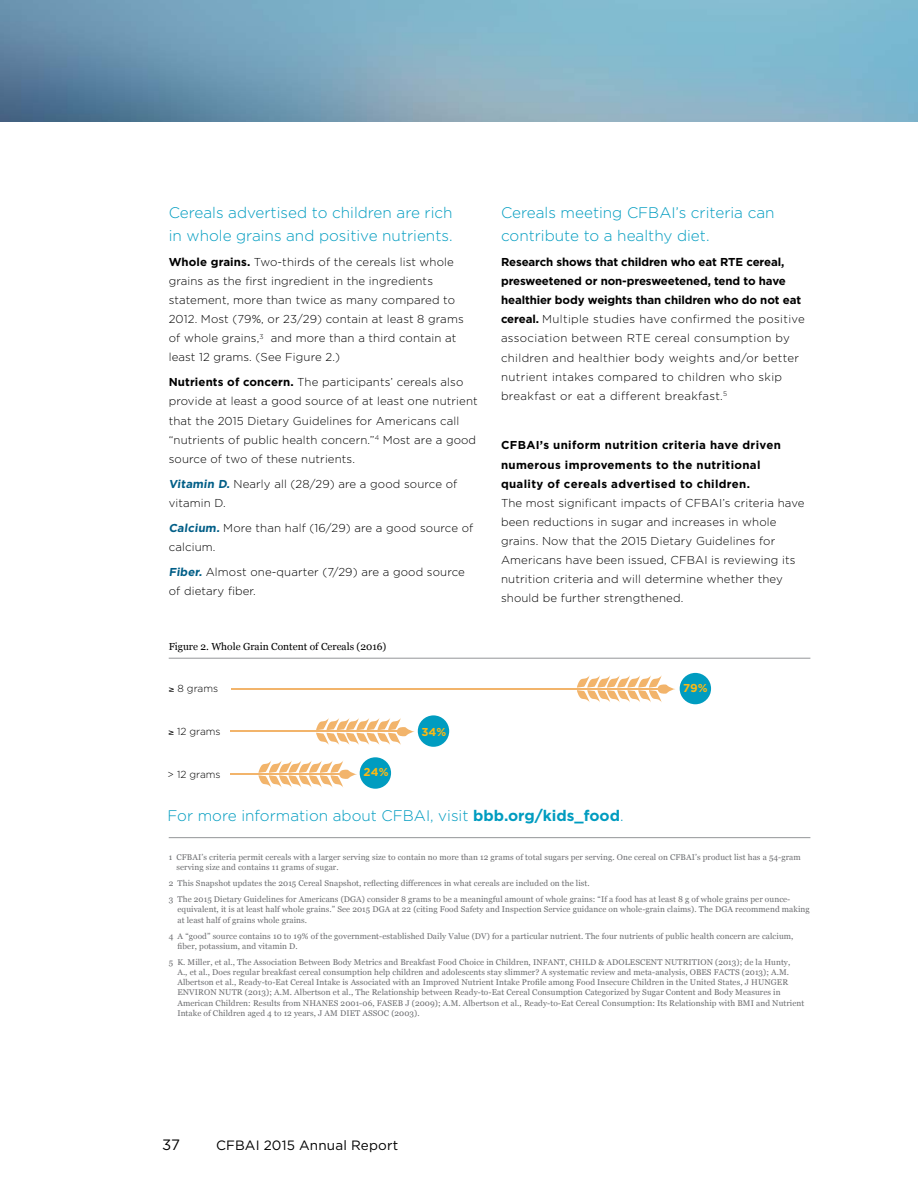
<style>
.page{position:relative;width:918px;height:1188px;background:#fff}
.page>*{position:absolute;margin:0;border:0;box-sizing:border-box;transform-origin:0 0}
.t1{font:300 15.3px/23px "Gotham";color:#009cc0}
.t2{font:15px "Gotham";color:#000}
.t3{font:13.5px "Gotham";letter-spacing:.015em;color:#000}
.t4{font:300 11.55px/19.2px "Gotham";letter-spacing:.01em;color:#000}
.t5{font:300 11.55px/19.2px "Gotham";letter-spacing:.03em;color:#000}
.t6{font:700 11.55px/19.2px "Gotham";letter-spacing:.03em;color:#000}
.t7{font:700 11.55px "Gotham";color:#fdb913}
.t8{font:10.2px "Georgia";color:#000}
.t9{font:300 10.2px "Gotham";color:#000}
.t10{font:8.25px/10.2px "Georgia";letter-spacing:.01em;color:#6d6e71}
.s1{font-weight:700}
.s2{font-weight:700;color:#005e87}
</style>
<div class="page">
<img style="left:0;top:0;width:918px;height:122px">
<hr style="left:231px;top:688px;width:346px;height:2px;background:#f2b46b">
<svg style="left:577px;top:675px;width:98px;height:27px"></svg>
<hr style="left:231px;top:731px;width:85px;height:1px;background:#f2b46b">
<svg style="left:316px;top:718px;width:99px;height:27px"></svg>
<hr style="left:230px;top:773px;width:28px;height:2px;background:#f2b46b">
<svg style="left:258px;top:761px;width:99px;height:27px"></svg>
<hr style="left:169px;top:658px;width:641px;height:1px;background:#939598">
<hr style="left:169px;top:837px;width:641px;height:1px;background:#939598">
<div style="left:680px;top:673px;width:31px;height:31px;background:#009cc0;border-radius:50%"></div>
<div style="left:418px;top:715px;width:31px;height:32px;background:#009cc0;border-radius:50%"></div>
<div style="left:360px;top:757px;width:31px;height:32px;background:#009cc0;border-radius:50%"></div>
<h1 class="t1" style="left:169px;top:201px;width:285px">Cereals advertised to children are rich in whole grains and positive nutrients.</h1>
<p class="t4" style="left:169px;top:252px;width:297px"><span class="s1">Whole grains.</span> Two-thirds of the cereals list whole grains as the first ingredient in the ingredients statement, more than twice as many compared to 2012. Most (79%, or 23/29) contain at least 8 grams of whole grains,<sup>3</sup> and more than a third contain at least 12 grams. (See Figure 2.)</p>
<p class="t4" style="left:169px;top:372px;width:311px"><span class="s1">Nutrients of concern.</span> The participants’ cereals also provide at least a good source of at least one nutrient that the 2015 Dietary Guidelines for Americans call “nutrients of public health concern.”<sup>4</sup> Most are a good source of two of these nutrients.</p>
<h3 class="t4" style="left:169px;top:474px;width:290px"><span class="s2">Vitamin D.</span> Nearly all (28/29) are a good source of vitamin D.</h3>
<h3 class="t4" style="left:169px;top:518px;width:306px"><span class="s2">Calcium.</span> More than half (16/29) are a good source of calcium.</h3>
<h3 class="t4" style="left:169px;top:562px;width:298px"><span class="s2">Fiber.</span> Almost one-quarter (7/29) are a good source of dietary fiber.</h3>
<p class="t8" style="left:169px;top:640px;width:219px">Figure 2. Whole Grain Content of Cereals (2016)</p>
<p class="t9" style="left:169px;top:682px;width:51px">≥ 8 grams</p>
<p class="t9" style="left:168px;top:725px;width:54px">≥ 12 grams</p>
<p class="t9" style="left:168px;top:768px;width:55px">&gt; 12 grams</p>
<h3 class="t7" style="left:364px;top:765px;width:26px">24%</h3>
<h3 class="t7" style="left:421px;top:724px;width:27px">34%</h3>
<h1 class="t1" style="left:501px;top:201px;width:275px">Cereals meeting CFBAI’s criteria can contribute to a healthy diet.</h1>
<p class="t5" style="left:501px;top:252px;width:305px"><span class="s1">Research shows that children who eat RTE cereal, presweetened or non-presweetened, tend to have healthier body weights than children who do not eat cereal.</span> Multiple studies have confirmed the positive association between RTE cereal consumption by children and healthier body weights and/or better nutrient intakes compared to children who skip breakfast or eat a different breakfast.<sup>5</sup></p>
<h3 class="t6" style="left:501px;top:436px;width:281px">CFBAI’s uniform nutrition criteria have driven numerous improvements to the nutritional quality of cereals advertised to children.</h3>
<p class="t4" style="left:501px;top:493px;width:305px">The most significant impacts of CFBAI’s criteria have been reductions in sugar and increases in whole grains. Now that the 2015 Dietary Guidelines for Americans have been issued, CFBAI is reviewing its nutrition criteria and will determine whether they should be further strengthened.</p>
<h3 class="t7" style="left:683px;top:680px;width:26px">79%</h3>
<h1 class="t1" style="left:167px;top:803px;width:458px">For more information about CFBAI, visit <span class="s1">bbb.org/kids_food</span>.</h1>
<p class="t10" style="left:177px;top:852px;width:626px;text-indent:-8px">1 CFBAI’s criteria permit cereals with a larger serving size to contain no more than 12 grams of total sugars per serving. One cereal on CFBAI’s product list has a 54-gram serving size and contains 11 grams of sugar.</p>
<p class="t10" style="left:169px;top:875px;width:623px;line-height:15.9px">2 This Snapshot updates the 2015 Cereal Snapshot, reflecting differences in what cereals are included on the list.<br>3 The 2015 Dietary Guidelines for Americans (DGA) consider 8 grams to be a meaningful amount of whole grains: “If a food has at least 8 g of whole grains per ounce-</p>
<p class="t10" style="left:178px;top:904px;width:634px">equivalent, it is at least half whole grains.” See 2015 DGA at 22 (citing Food Safety and Inspection Service guidance on whole-grain claims). The DGA recommend making at least half of grains whole grains.</p>
<p class="t10" style="left:178px;top:930px;width:617px;text-indent:-9px">4 A “good” source contains 10 to 19% of the government-established Daily Value (DV) for a particular nutrient. The four nutrients of public health concern are calcium, fiber, potassium, and vitamin D.</p>
<p class="t10" style="left:177px;top:956px;width:629px;text-indent:-9px">5 K. Miller, et al., The Association Between Body Metrics and Breakfast Food Choice in Children, INFANT, CHILD &amp; ADOLESCENT NUTRITION (2013); de la Hunty,<br>A., et al., Does regular breakfast cereal consumption help children and adolescents stay slimmer? A systematic review and meta-analysis, OBES FACTS (2013); A.M.<br>Albertson et al., Ready-to-Eat Cereal Intake is Associated with an Improved Nutrient Intake Profile among Food Insecure Children in the United States, J HUNGER ENVIRON NUTR (2013); A.M. Albertson et al., The Relationship between Ready-to-Eat Cereal Consumption Categorized by Sugar Content and Body Measures in American Children: Results from NHANES 2001-06, FASEB J (2009); A.M. Albertson et al., Ready-to-Eat Cereal Consumption: Its Relationship with BMI and Nutrient Intake of Children aged 4 to 12 years, J AM DIET ASSOC (2003).</p>
<h2 class="t2" style="left:162px;top:1135px;width:20px">37</h2>
<h3 class="t3" style="left:216px;top:1137px;width:184px">CFBAI 2015 Annual Report</h3>
</div>
